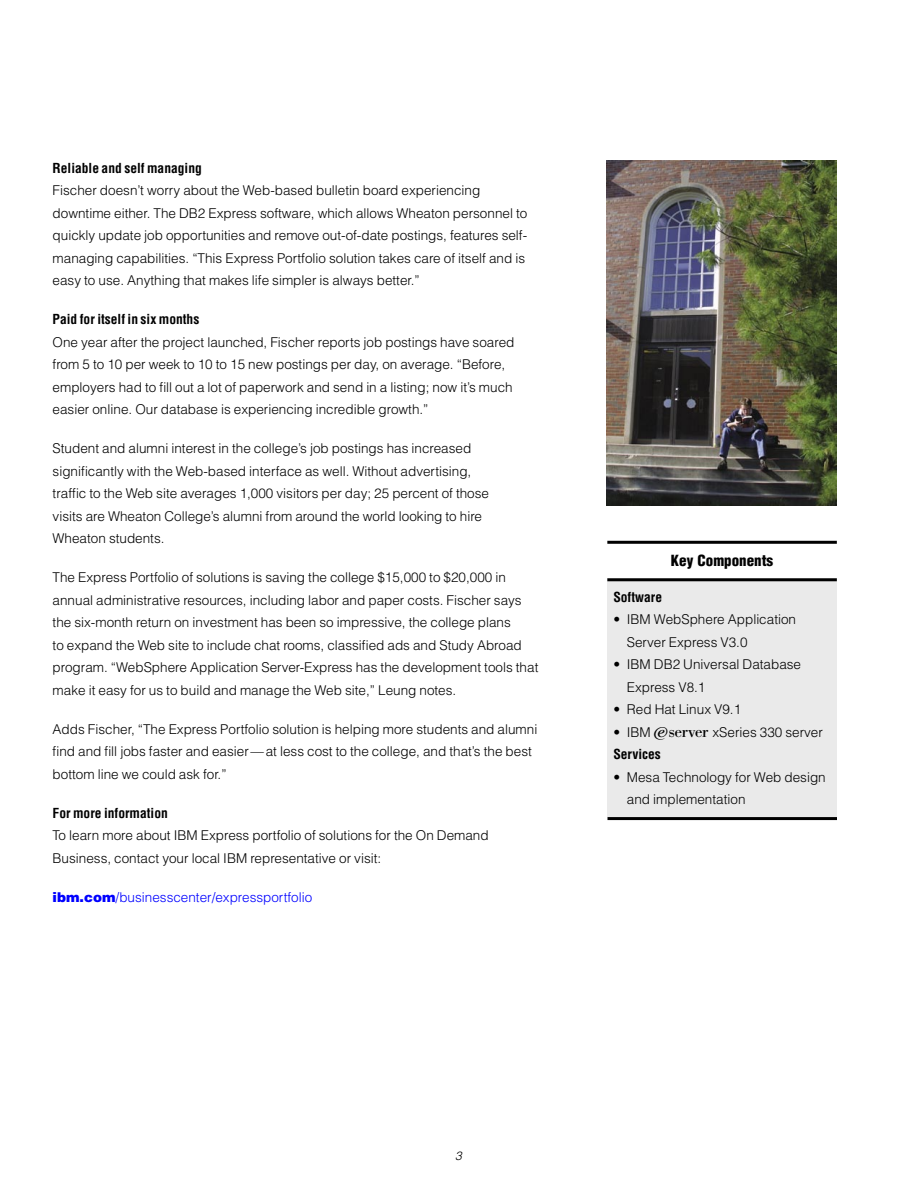
<style>
.page{position:relative;width:918px;height:1188px;background:#fff}
.page>*{position:absolute;margin:0;border:0;box-sizing:border-box;transform-origin:0 0}
.t1{font:900 condensed 15px "Helvetica";color:#000}
.Helvetica_Text{font:300 13.5px/22.5px "Helvetica";color:#000}
.Texthead{font:700 condensed 13.5px "Helvetica";color:#000}
.Side_Panel_Bullets{font:300 13.5px/22.5px "Helvetica";color:#000}
.Helvetica_Text-2{font:300 13.5px "Helvetica";color:#00f}
.Helvetica_Text-3{font:700 condensed 13.5px "Helvetica";color:#000}
.t2{font:italic 300 12px "Helvetica";color:#000}
.s1{font-weight:900}
.s2{font-family:"IB Meserver";font-weight:400}
</style>
<div class="page">
<div style="left:607px;top:579px;width:230px;height:238px;background:#eaeaea"></div>
<hr style="left:607px;top:541px;width:230px;height:3px;background:#000">
<hr style="left:607px;top:578px;width:230px;height:3px;background:#000">
<hr style="left:608px;top:817px;width:229px;height:3px;background:#000">
<img style="left:607px;top:160px;width:230px;height:346px">
<p class="Texthead" style="left:53px;top:159px;width:151px">Reliable and self managing</p>
<p class="Helvetica_Text" style="left:53px;top:179px;width:476px">Fischer doesn’t worry about the Web-based bulletin board experiencing downtime either. The DB2 Express software, which allows Wheaton personnel to quickly update job opportunities and remove out-of-date postings, features self&shy;managing capabilities. “This Express Portfolio solution takes care of itself and is easy to use. Anything that makes life simpler is always better.”</p>
<p class="Texthead" style="left:53px;top:311px;width:148px">Paid for itself in six months</p>
<p class="Helvetica_Text" style="left:53px;top:330px;width:463px">One year after the project launched, Fischer reports job postings have soared from 5 to 10 per week to 10 to 15 new postings per day, on average. “Before, employers had to fill out a lot of paperwork and send in a listing; now it’s much easier online. Our database is experiencing incredible growth.”</p>
<p class="Helvetica_Text" style="left:53px;top:437px;width:438px">Student and alumni interest in the college’s job postings has increased significantly with the Web-based interface as well. Without advertising, traffic to the Web site averages 1,000 visitors per day; 25 percent of those visits are Wheaton College’s alumni from around the world looking to hire Wheaton students.</p>
<p class="Helvetica_Text" style="left:53px;top:566px;width:487px">The Express Portfolio of solutions is saving the college $15,000 to $20,000 in annual administrative resources, including labor and paper costs. Fischer says the six-month return on investment has been so impressive, the college plans<br>to expand the Web site to include chat rooms, classified ads and Study Abroad program. “WebSphere Application Server-Express has the development tools that make it easy for us to build and manage the Web site,” Leung notes.</p>
<p class="Helvetica_Text" style="left:53px;top:717px;width:486px">Adds Fischer, “The Express Portfolio solution is helping more students and alumni find and fill jobs faster and easier — at less cost to the college, and that’s the best bottom line we could ask for.”</p>
<p class="Texthead" style="left:53px;top:804px;width:117px">For more information</p>
<p class="Helvetica_Text" style="left:53px;top:824px;width:438px">To learn more about IBM Express portfolio of solutions for the On Demand<br>Business, contact your local IBM representative or visit:</p>
<p class="Helvetica_Text-2" style="left:53px;top:889px;width:261px"><span class="s1">ibm.com</span>/businesscenter/expressportfolio</p>
<p class="t1" style="left:671px;top:551px;width:104px">Key Components</p>
<p class="Helvetica_Text-3" style="left:613px;top:588px;width:50px">Software</p>
<p class="Helvetica_Text" style="left:627px;top:608px;width:171px;text-indent:-14px">• IBM WebSphere Application<br>Server Express V3.0</p>
<p class="Side_Panel_Bullets" style="left:627px;top:653px;width:176px;text-indent:-14px">• IBM DB2 Universal Database<br>Express V8.1</p>
<p class="Helvetica_Text" style="left:613px;top:698px;width:129px">• Red Hat Linux V9.1</p>
<p class="Side_Panel_Bullets" style="left:613px;top:720px;width:211px">• IBM <span class="s2">^</span> xSeries 330 server</p>
<p class="Helvetica_Text-3" style="left:613px;top:746px;width:49px">Services</p>
<p class="Helvetica_Text" style="left:627px;top:765px;width:200px;text-indent:-14px">• Mesa Technology for Web design and implementation</p>
<p class="t2" style="left:455px;top:1149px;width:8px">3</p>
</div>
